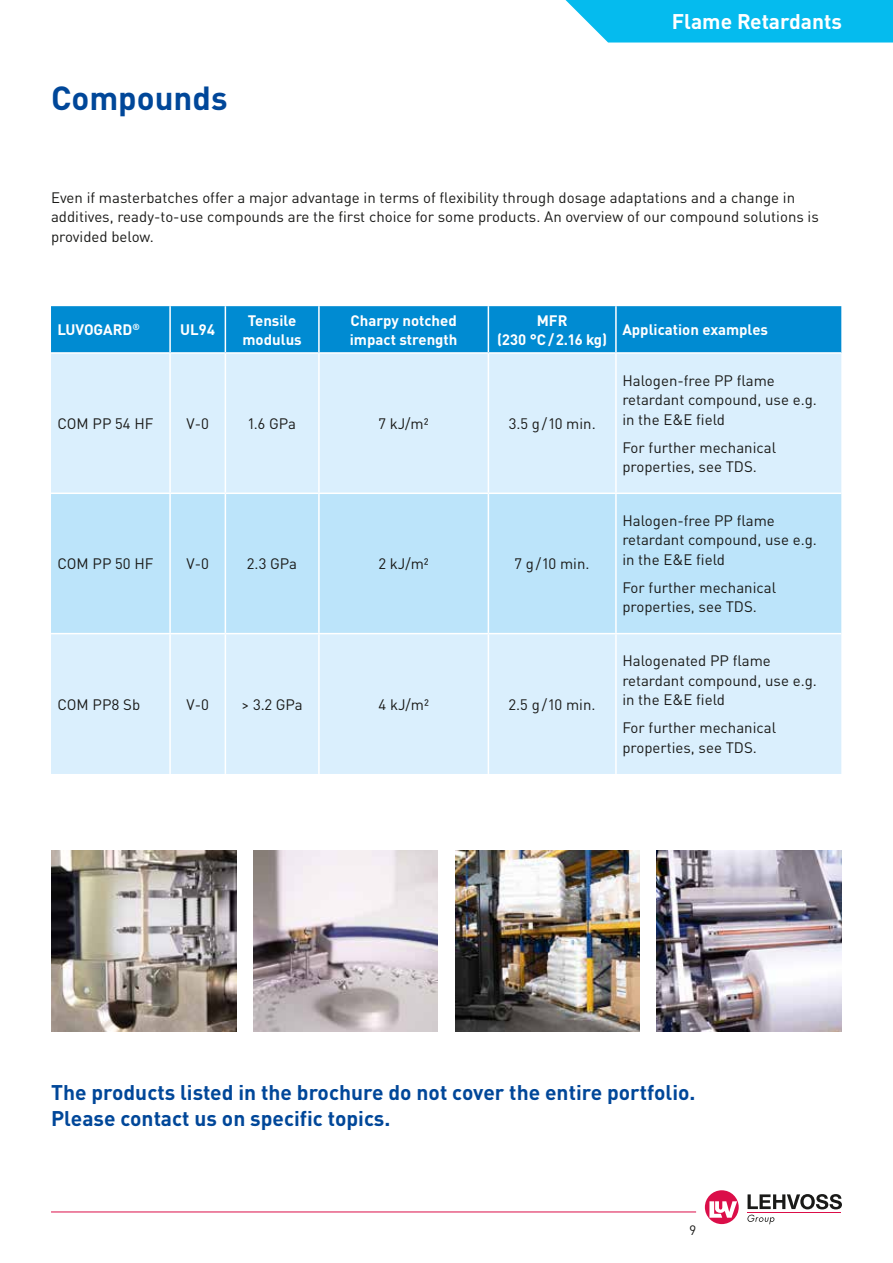
<style>
.page{position:relative;width:893px;height:1263px;background:#fff}
.page>*{position:absolute;margin:0;border:0;box-sizing:border-box;transform-origin:0 0}
.t1{font:700 33px "DIN Pro";color:#004799}
.t2{font:700 21px/25.2px "DIN Pro";color:#004799}
.t3{font:700 21px "DIN Pro";color:#fff}
.t4{font:15px/19.5px "DIN Pro";color:#1a1a18}
.t5{font:700 15px/19.5px "DIN Pro";color:#fff;text-align:center}
.t6{font:13.5px "DIN Pro";color:#1a1a18}
</style>
<div class="page">
<svg style="left:565px;top:0;width:328px;height:43px;background:#18c0ef"></svg>
<svg style="left:705px;top:1190px;width:34px;height:34px"></svg>
<svg style="left:747px;top:1194px;width:95px;height:30px"></svg>
<hr style="left:51px;top:1211px;width:645px;height:1px;background:#db0e49">
<img style="left:253px;top:850px;width:185px;height:181px">
<img style="left:657px;top:850px;width:185px;height:181px">
<img style="left:455px;top:850px;width:185px;height:181px">
<img style="left:51px;top:850px;width:185px;height:181px">
<div style="left:51px;top:306px;width:790px;height:46px;background:#008bd2"></div>
<div style="left:51px;top:354px;width:790px;height:420px;background:#daeffd"></div>
<div style="left:51px;top:494px;width:790px;height:139px;background:#bce4fa"></div>
<hr style="left:169px;top:306px;width:2px;height:46px;background:#fff">
<hr style="left:318px;top:306px;width:2px;height:46px;background:#fff">
<hr style="left:488px;top:306px;width:1px;height:46px;background:#fff">
<hr style="left:615px;top:306px;width:2px;height:46px;background:#fff">
<hr style="left:51px;top:633px;width:119px;height:1px;background:#fff">
<hr style="left:169px;top:354px;width:2px;height:138px;background:#fff">
<hr style="left:318px;top:354px;width:2px;height:138px;background:#fff">
<hr style="left:488px;top:354px;width:1px;height:138px;background:#fff">
<hr style="left:615px;top:354px;width:2px;height:138px;background:#fff">
<hr style="left:170px;top:492px;width:55px;height:2px;background:#fff">
<hr style="left:169px;top:494px;width:2px;height:139px;background:#fff">
<hr style="left:225px;top:492px;width:94px;height:2px;background:#fff">
<hr style="left:319px;top:492px;width:169px;height:2px;background:#fff">
<hr style="left:318px;top:494px;width:2px;height:139px;background:#fff">
<hr style="left:488px;top:492px;width:128px;height:2px;background:#fff">
<hr style="left:488px;top:494px;width:1px;height:139px;background:#fff">
<hr style="left:616px;top:492px;width:225px;height:2px;background:#fff">
<hr style="left:615px;top:494px;width:2px;height:139px;background:#fff">
<hr style="left:170px;top:633px;width:55px;height:1px;background:#fff">
<hr style="left:169px;top:634px;width:2px;height:140px;background:#fff">
<hr style="left:225px;top:633px;width:94px;height:1px;background:#fff">
<hr style="left:319px;top:633px;width:169px;height:1px;background:#fff">
<hr style="left:318px;top:634px;width:2px;height:140px;background:#fff">
<hr style="left:488px;top:633px;width:128px;height:1px;background:#fff">
<hr style="left:488px;top:634px;width:1px;height:140px;background:#fff">
<hr style="left:616px;top:633px;width:225px;height:1px;background:#fff">
<hr style="left:615px;top:634px;width:2px;height:140px;background:#fff">
<hr style="left:51px;top:492px;width:119px;height:2px;background:#fff">
<hr style="left:225px;top:354px;width:1px;height:138px;background:#fff">
<hr style="left:225px;top:494px;width:1px;height:139px;background:#fff">
<hr style="left:225px;top:634px;width:1px;height:140px;background:#fff">
<hr style="left:225px;top:306px;width:1px;height:46px;background:#fff">
<h1 class="t1" style="left:51px;top:71px;width:178px">Compounds</h1>
<h2 class="t3" style="left:672px;top:4px;width:172px">Flame Retardants</h2>
<p class="t4" style="left:51px;top:186px;width:769px">Even if masterbatches offer a major advantage in terms of flexibility through dosage adaptations and a change in additives, ready-to-use compounds are the first choice for some products. An overview of our compound solutions is provided below.</p>
<p class="t5" style="left:57px;top:318px;width:84px">LUVOGARD<sup>®</sup></p>
<p class="t5" style="left:180px;top:318px;width:36px">UL94</p>
<p class="t5" style="left:242px;top:309px;width:61px">Tensile modulus</p>
<p class="t5" style="left:350px;top:309px;width:109px;text-align:left">Charpy notched impact strength</p>
<p class="t5" style="left:497px;top:309px;width:111px">MFR<br>(230 °C/2.16 kg)</p>
<p class="t5" style="left:622px;top:318px;width:147px">Application examples</p>
<p class="t4" style="left:57px;top:412px;width:98px">COM PP 54 HF</p>
<p class="t4" style="left:187px;top:412px;width:24px">V-0</p>
<p class="t4" style="left:248px;top:412px;width:49px">1.6 GPa</p>
<p class="t4" style="left:379px;top:412px;width:51px">7 kJ/m²</p>
<p class="t4" style="left:509px;top:412px;width:89px">3.5 g/10 min.</p>
<p class="t4" style="left:57px;top:552px;width:98px">COM PP 50 HF</p>
<p class="t4" style="left:187px;top:552px;width:24px">V-0</p>
<p class="t4" style="left:247px;top:552px;width:51px">2.3 GPa</p>
<p class="t4" style="left:379px;top:552px;width:51px">2 kJ/m²</p>
<p class="t4" style="left:515px;top:552px;width:76px">7 g/10 min.</p>
<p class="t4" style="left:57px;top:693px;width:84px">COM PP8 Sb</p>
<p class="t4" style="left:187px;top:693px;width:24px">V-0</p>
<p class="t4" style="left:242px;top:693px;width:63px">&gt; 3.2 GPa</p>
<p class="t4" style="left:378px;top:693px;width:52px">4 kJ/m²</p>
<p class="t4" style="left:509px;top:693px;width:88px">2.5 g/10 min.</p>
<p class="t4" style="left:622px;top:369px;width:196px">Halogen-free PP flame retardant compound, use e.g. in the E&amp;E field</p>
<p class="t4" style="left:622px;top:436px;width:155px">For further mechanical properties, see TDS.</p>
<p class="t4" style="left:622px;top:509px;width:196px">Halogen-free PP flame retardant compound, use e.g. in the E&amp;E field</p>
<p class="t4" style="left:622px;top:576px;width:155px">For further mechanical properties, see TDS.</p>
<p class="t4" style="left:622px;top:650px;width:196px">Halogenated PP flame retardant compound, use e.g. in the E&amp;E field</p>
<p class="t4" style="left:622px;top:717px;width:155px">For further mechanical properties, see TDS.</p>
<h2 class="t2" style="left:51px;top:1078px;width:646px">The products listed in the brochure do not cover the entire portfolio.<br>Please contact us on specific topics.</h2>
<p class="t6" style="left:689px;top:1219px;width:8px">9</p>
</div>
